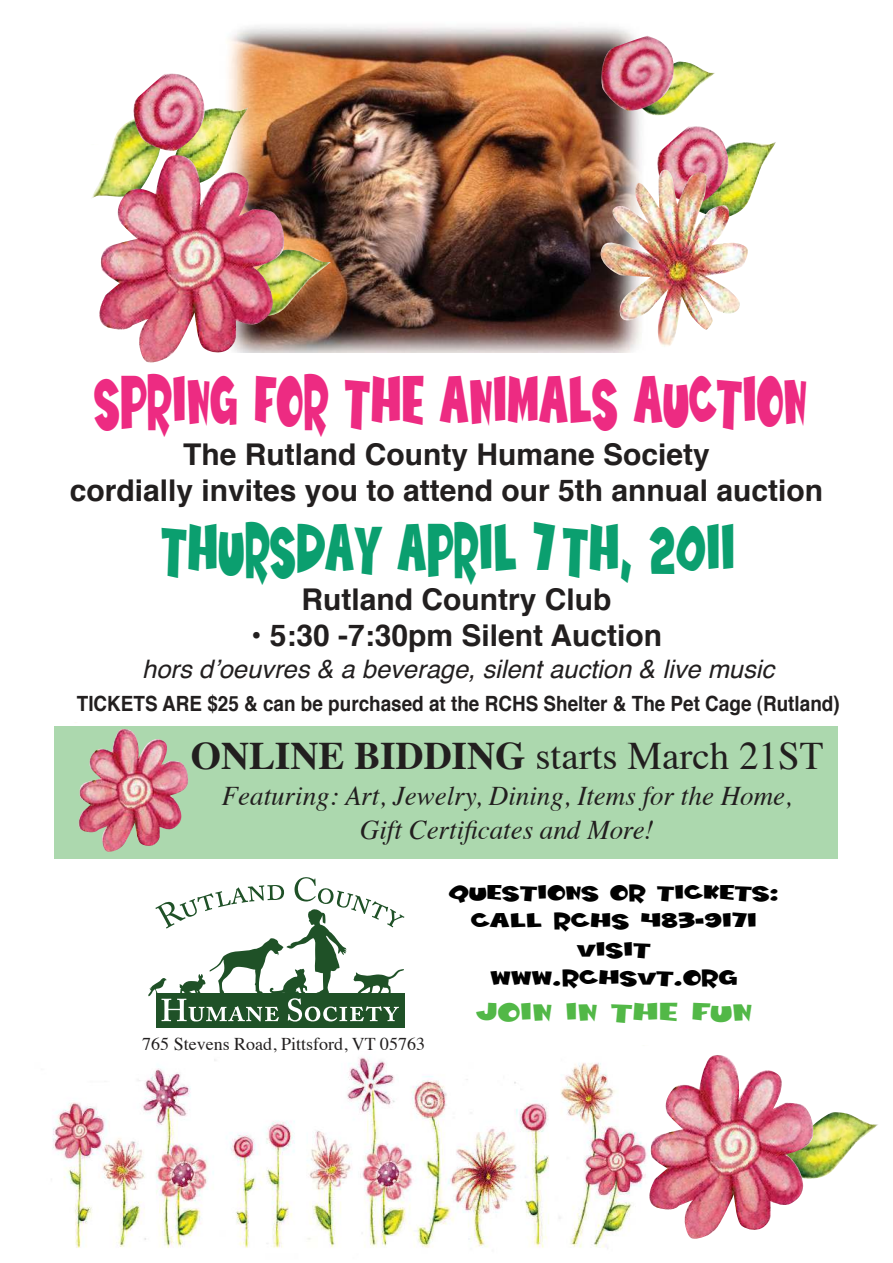
<style>
.page{position:relative;width:893px;height:1263px;background:#fff}
.page>*{position:absolute;margin:0;border:0;box-sizing:border-box;transform-origin:0 0}
.t1{font:64.2px "Wild Ketchup BTN";color:#ed2b82;scale:.44 1}
.t2{font:64.2px "Wild Ketchup BTN";color:#0b9f6f;scale:.44 1}
.t3{font:39px "Times";color:#221f1f}
.t4{font:700 30px/36px "Helvetica";color:#221f1f;text-align:center}
.t5{font:italic 27px/34.5px "Times";color:#221f1f;text-align:center}
.t6{font:italic 25.5px "Helvetica";color:#221f1f}
.t7{font:24px "Wild Ketchup BTN";color:#52b847}
.t8{font:700 21px "Helvetica";color:#221f1f;scale:.9 1}
.t9{font:19.5px/28.5px "Wild Ketchup BTN";color:#010101;text-align:center}
.t10{font:18px "Times";color:#221f1f}
.s1{font-weight:700}
</style>
<div class="page">
<img style="left:734px;top:142px;width:42px;height:60px">
<img style="left:228px;top:26px;width:420px;height:327px">
<img style="left:52px;top:1057px;width:589px;height:191px">
<img style="left:657px;top:126px;width:77px;height:44px">
<img style="left:598px;top:170px;width:150px;height:178px">
<img style="left:211px;top:107px;width:37px;height:37px">
<img style="left:113px;top:123px;width:14px;height:21px">
<img style="left:285px;top:250px;width:46px;height:67px">
<img style="left:92px;top:144px;width:193px;height:219px">
<img style="left:127px;top:74px;width:84px;height:80px">
<img style="left:814px;top:1112px;width:64px;height:67px">
<img style="left:641px;top:1055px;width:173px;height:184px">
<img style="left:634px;top:62px;width:81px;height:54px">
<img style="left:600px;top:36px;width:76px;height:75px">
<div style="left:54px;top:726px;width:783px;height:133px;background:#acd8ae"></div>
<img style="left:75px;top:722px;width:113px;height:130px">
<div style="left:156px;top:993px;width:248px;height:35px;background:#1f5127"></div>
<svg style="left:148px;top:877px;width:256px;height:144px"></svg>
<h1 class="t1" style="left:94px;top:356px;width:1621px">SPRING FOR THE ANIMALS AUCTION</h1>
<p class="t4" style="left:70px;top:439px;width:755px">The Rutland County Humane Society<br>cordially invites you to attend our 5th annual auction</p>
<h1 class="t2" style="left:161px;top:503px;width:1306px">THURSDAY APRIL 7 TH, 2011</h1>
<p class="t4" style="left:302px;top:584px;width:311px">Rutland Country Club</p>
<p class="t4" style="left:251px;top:618px;width:413px">• 5:30 -7:30pm Silent Auction</p>
<p class="t6" style="left:142px;top:659px;width:634px">hors d’oeuvres &amp; a beverage, silent auction &amp; live music</p>
<p class="t8" style="left:77px;top:686px;width:849px">TICKETS ARE $25 &amp; can be purchased at the RCHS Shelter &amp; The Pet Cage (Rutland)</p>
<h2 class="t3" style="left:191px;top:742px;width:634px"><span class="s1">ONLINE BIDDING</span> starts March 21ST</h2>
<p class="t5" style="left:222px;top:781px;width:572px">Featuring: Art, Jewelry, Dining, Items for the Home,<br>Gift Certificates and More!</p>
<p class="t10" style="left:142px;top:1037px;width:284px">765 Stevens Road, Pittsford, VT 05763</p>
<p class="t9" style="left:449px;top:877px;width:332px">QUESTIONS OR TICKETS:<br>CALL RCHS 483-9171<br>VISIT<br>WWW.RCHSVT.ORG</p>
<p class="t7" style="left:476px;top:995px;width:278px">JOIN IN THE FUN</p>
</div>
